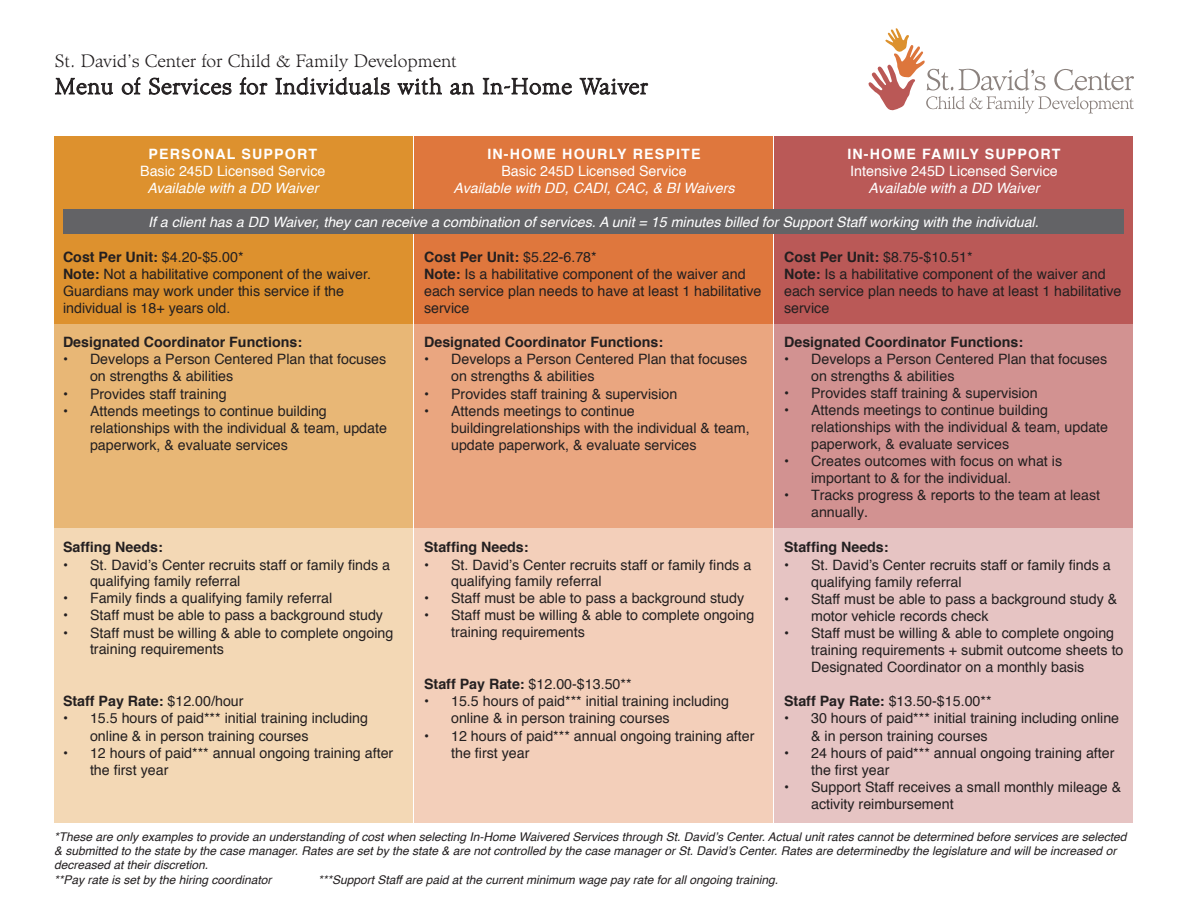
<style>
.page{position:relative;width:1188px;height:918px;background:#fff}
.page>*{position:absolute;margin:0;border:0;box-sizing:border-box;transform-origin:0 0}
.t1{font:300 22.5px "AT Administer";letter-spacing:.03em;color:#231f20}
.t2{font:300 18px "AT Administer";color:#231f20}
.t3{font:14.25px/17.1px "Helvetica";color:#231f20}
.t4{font:italic 14.25px "Helvetica";color:#fff}
.t5{font:700 14.25px "Helvetica";color:#231f20}
.t6{font:14.25px "Helvetica";color:#fff}
.t7{font:700 14.25px "Helvetica";letter-spacing:.08em;color:#fff}
.t8{font:italic 12px/14.4px "Helvetica";color:#231f20}
.s1{font-weight:700}
.s2{font-weight:400}
</style>
<div class="page">
<div style="left:775px;top:136px;width:358px;height:686px;background:#ba5957"></div>
<div style="left:415px;top:136px;width:358px;height:686px;background:#df773d"></div>
<div style="left:55px;top:136px;width:358px;height:686px;background:#dd912e"></div>
<div style="left:55px;top:528px;width:1079px;height:294px;background:linear-gradient(to right,#f7dcb2,#e6c1c5)"></div>
<div style="left:54px;top:325px;width:1079px;height:203px;background:linear-gradient(to right,#f0be70,#d38c94)"></div>
<div style="left:63px;top:209px;width:1061px;height:25px;background:#636366"></div>
<svg style="left:868px;top:28px;width:266px;height:85px"></svg>
<svg style="left:55px;top:77px;width:58px;height:18px"></svg>
<svg style="left:122px;top:77px;width:19px;height:18px"></svg>
<svg style="left:149px;top:77px;width:83px;height:18px"></svg>
<svg style="left:240px;top:77px;width:28px;height:18px"></svg>
<svg style="left:275px;top:77px;width:115px;height:18px"></svg>
<svg style="left:397px;top:77px;width:45px;height:18px"></svg>
<svg style="left:450px;top:82px;width:24px;height:13px"></svg>
<svg style="left:483px;top:78px;width:89px;height:17px"></svg>
<svg style="left:579px;top:78px;width:69px;height:17px"></svg>
<p class="t2" style="left:55px;top:51px;width:403px">St. David’s Center for Child &amp; Family Development</p>
<h1 class="t1" style="left:55px;top:74px;width:595px">Menu of Services for Individuals with an In-Home Waiver</h1>
<p class="t7" style="left:148px;top:143px;width:170px">PERSONAL SUPPORT</p>
<p class="t6" style="left:140px;top:160px;width:187px">Basic 245D Licensed Service</p>
<p class="t4" style="left:147px;top:177px;width:173px">Available with a DD Waiver</p>
<p class="t7" style="left:487px;top:143px;width:215px">IN-HOME HOURLY RESPITE</p>
<p class="t6" style="left:501px;top:160px;width:187px">Basic 245D Licensed Service</p>
<p class="t4" style="left:453px;top:177px;width:283px">Available with DD, CADI, CAC, &amp; BI Waivers</p>
<p class="t7" style="left:847px;top:143px;width:215px">IN-HOME FAMILY SUPPORT</p>
<p class="t6" style="left:850px;top:160px;width:209px">Intensive 245D Licensed Service</p>
<p class="t4" style="left:868px;top:177px;width:173px">Available with a DD Waiver</p>
<p class="t4" style="left:148px;top:211px;width:892px">If a client has a DD Waiver, they can receive a combination of services. A unit = 15 minutes billed for Support Staff working with the individual.</p>
<p class="t3" style="left:784px;top:249px;width:339px"><span class="s1">Cost Per Unit:</span> $8.75-$10.51*<br><span class="s1">Note:</span> Is a habilitative component of the waiver and each service plan needs to have at least 1 habilitative service</p>
<p class="t5" style="left:784px;top:331px;width:241px">Designated Coordinator Functions:</p>
<p class="t3" style="left:811px;top:351px;width:298px;line-height:16.6px;text-indent:-27px">• Develops a Person Centered Plan that focuses on strengths &amp; abilities</p>
<p class="t3" style="left:784px;top:385px;width:255px">• Provides staff training &amp; supervision</p>
<p class="t3" style="left:811px;top:402px;width:299px;text-indent:-27px">• Attends meetings to continue building relationships with the individual &amp; team, update paperwork, &amp; evaluate services</p>
<p class="t3" style="left:811px;top:453px;width:253px;line-height:16.6px;text-indent:-27px">• Creates outcomes with focus on what is important to &amp; for the individual.</p>
<p class="t3" style="left:811px;top:487px;width:291px;text-indent:-27px">• Tracks progress &amp; reports to the team at least annually.</p>
<p class="t5" style="left:784px;top:536px;width:106px">Staffing Needs:</p>
<p class="t3" style="left:811px;top:556px;width:301px;text-indent:-27px">• St. David’s Center recruits staff or family finds a qualifying family referral</p>
<p class="t3" style="left:811px;top:591px;width:308px;text-indent:-27px">• Staff must be able to pass a background study &amp; motor vehicle records check</p>
<p class="t3" style="left:811px;top:625px;width:314px;text-indent:-27px">• Staff must be willing &amp; able to complete ongoing training requirements + submit outcome sheets to<br>Designated Coordinator on a monthly basis</p>
<p class="t3" style="left:784px;top:693px;width:209px"><span class="s1">Staff Pay Rate:</span> $13.50-$15.00**</p>
<p class="t3" style="left:811px;top:710px;width:310px;text-indent:-27px">• 30 hours of paid*** initial training including online &amp; in person training courses</p>
<p class="t3" style="left:811px;top:745px;width:305px;text-indent:-27px">• 24 hours of paid*** annual ongoing training after the first year</p>
<p class="t3" style="left:811px;top:779px;width:312px;text-indent:-27px">• Support Staff receives a small monthly mileage &amp; activity reimbursement</p>
<p class="t8" style="left:54px;top:829px;width:1074px">*These are only examples to provide an understanding of cost when selecting In-Home Waivered Services through St. David’s Center. Actual unit rates cannot be determined before services are selected &amp; submitted to the state by the case manager. Rates are set by the state &amp; are not controlled by the case manager or St. David’s Center. Rates are determinedby the legislature and will be increased or decreased at their discretion.<br>**Pay rate is set by the hiring coordinator</p>
<p class="t3" style="left:63px;top:249px;width:310px"><span class="s1">Cost Per Unit:</span> $4.20-$5.00*<br><span class="s1">Note:</span> Not a habilitative component of the waiver.<br>Guardians may work under this service if the individual is 18+ years old.</p>
<p class="t5" style="left:63px;top:331px;width:241px">Designated Coordinator Functions:</p>
<p class="t3" style="left:90px;top:351px;width:298px;text-indent:-27px">• Develops a Person Centered Plan that focuses on strengths &amp; abilities</p>
<p class="t3" style="left:63px;top:385px;width:165px">• Provides staff training</p>
<p class="t3" style="left:90px;top:403px;width:299px;text-indent:-27px">• Attends meetings to continue building relationships with the individual &amp; team, update paperwork, &amp; evaluate services</p>
<p class="t3" style="left:424px;top:249px;width:339px"><span class="s1">Cost Per Unit:</span> $5.22-6.78*<br><span class="s1">Note:</span> Is a habilitative component of the waiver and each service plan needs to have at least 1 habilitative service</p>
<p class="t5" style="left:424px;top:331px;width:241px">Designated Coordinator Functions:</p>
<p class="t3" style="left:451px;top:351px;width:298px;text-indent:-27px">• Develops a Person Centered Plan that focuses on strengths &amp; abilities</p>
<p class="t3" style="left:424px;top:385px;width:255px">• Provides staff training &amp; supervision</p>
<p class="t3" style="left:451px;top:403px;width:300px;text-indent:-27px">• Attends meetings to continue buildingrelationships with the individual &amp; team, update paperwork, &amp; evaluate services</p>
<p class="t5" style="left:63px;top:536px;width:101px">Saffing Needs:</p>
<p class="t3" style="left:90px;top:557px;width:302px;line-height:16.6px;text-indent:-27px">• St. David’s Center recruits staff or family finds a qualifying family referral</p>
<p class="t3" style="left:63px;top:590px;width:271px">• Family finds a qualifying family referral</p>
<p class="t3" style="left:63px;top:607px;width:322px">• Staff must be able to pass a background study</p>
<p class="t3" style="left:90px;top:625px;width:305px;line-height:16.6px;text-indent:-27px">• Staff must be willing &amp; able to complete ongoing training requirements</p>
<p class="t5" style="left:63px;top:690px;width:182px">Staff Pay Rate: <span class="s2">$12.00/hour</span></p>
<p class="t3" style="left:90px;top:710px;width:280px;text-indent:-27px">• 15.5 hours of paid*** initial training including online &amp; in person training courses</p>
<p class="t3" style="left:90px;top:745px;width:305px;text-indent:-27px">• 12 hours of paid*** annual ongoing training after the first year</p>
<p class="t5" style="left:424px;top:536px;width:106px">Staffing Needs:</p>
<p class="t3" style="left:451px;top:557px;width:302px;line-height:16.6px;text-indent:-27px">• St. David’s Center recruits staff or family finds a qualifying family referral</p>
<p class="t3" style="left:424px;top:590px;width:322px">• Staff must be able to pass a background study</p>
<p class="t3" style="left:451px;top:608px;width:305px;line-height:16.6px;text-indent:-27px">• Staff must be willing &amp; able to complete ongoing training requirements</p>
<p class="t3" style="left:424px;top:676px;width:209px"><span class="s1">Staff Pay Rate:</span> $12.00-$13.50**</p>
<p class="t3" style="left:451px;top:693px;width:280px;text-indent:-27px">• 15.5 hours of paid*** initial training including online &amp; in person training courses</p>
<p class="t3" style="left:451px;top:727px;width:305px;text-indent:-27px">• 12 hours of paid*** annual ongoing training after the first year</p>
<p class="t8" style="left:318px;top:873px;width:461px">***Support Staff are paid at the current minimum wage pay rate for all ongoing training.</p>
</div>
